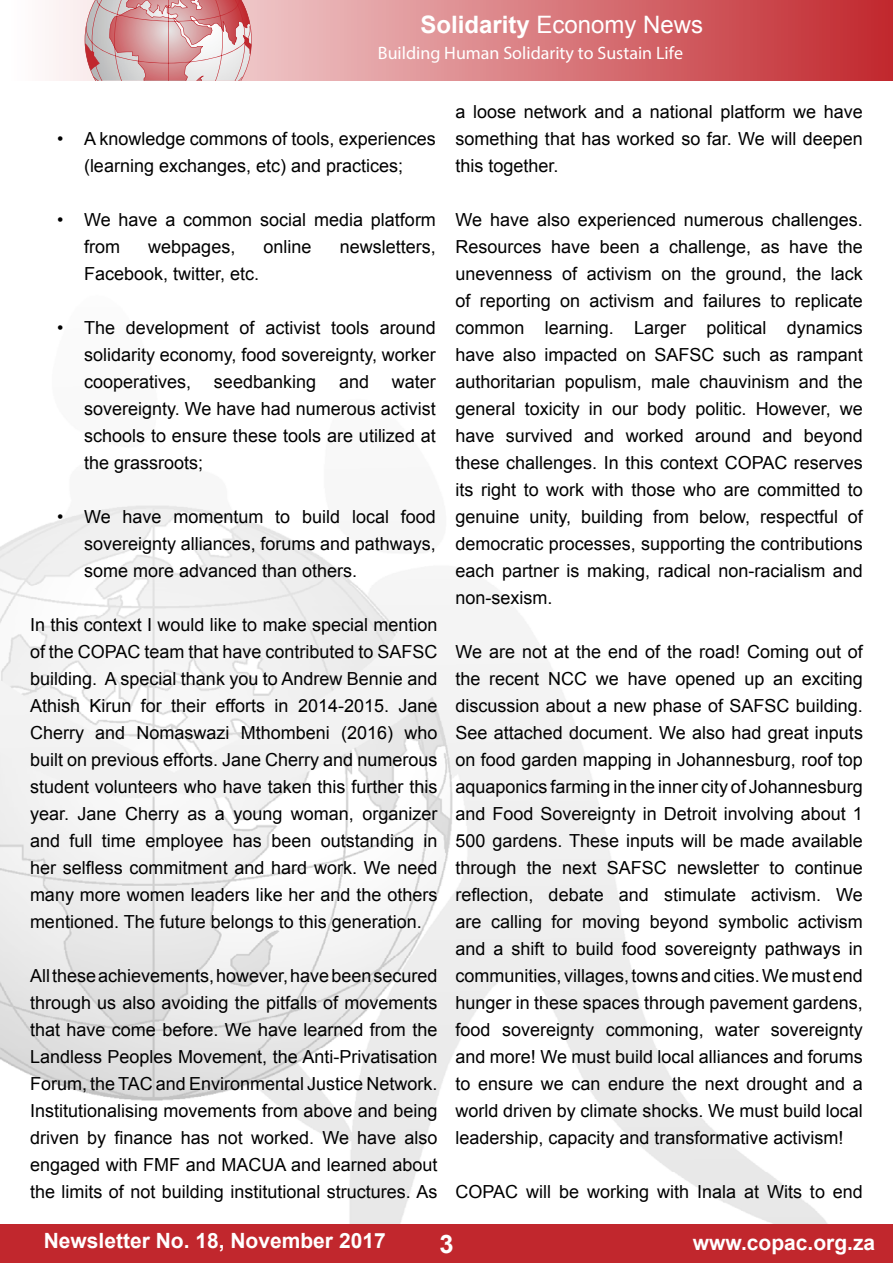
<style>
.page{position:relative;width:893px;height:1263px;background:#fff}
.page>*{position:absolute;margin:0;border:0;box-sizing:border-box;transform-origin:0 0}
.t1{font:700 25.5px "Arial";color:#fff}
.t2{font:24px "Arial";color:#fff}
.t3{font:700 21px "Arial";color:#fff}
.t4{font:18px/27px "Arial";color:#000;text-align:justify}
.t5{font:18px "Myriad Pro";color:#fff}
.s1{font-weight:700}
</style>
<div class="page">
<img style="left:0;top:505px;width:828px;height:719px">
<div style="left:0;top:1224px;width:893px;height:39px;background:#c1272d"></div>
<img style="left:53px;top:0;width:840px;height:81px">
<svg style="left:85px;top:0;width:167px;height:81px"></svg>
<h2 class="t2" style="left:420px;top:9px;width:284px"><span class="s1">Solidarity</span> Economy News</h2>
<p class="t5" style="left:378px;top:42px;width:307px">Building Human Solidarity to Sustain Life</p>
<p class="t4" style="left:57px;top:125px;width:380px;text-align:center">• A knowledge commons of tools, experiences (learning exchanges, etc) and practices;</p>
<p class="t4" style="left:84px;top:206px;width:353px;text-indent:-27px">• We have a common social media platform from</p>
<p class="t4" style="left:148px;top:233px;width:89px">webpages,</p>
<p class="t4" style="left:264px;top:233px;width:50px">online</p>
<p class="t4" style="left:340px;top:233px;width:98px">newsletters,</p>
<p class="t4" style="left:84px;top:260px;width:177px">Facebook, twitter, etc.</p>
<p class="t4" style="left:84px;top:314px;width:353px;text-indent:-27px">• The development of activist tools around solidarity economy, food sovereignty, worker cooperatives,</p>
<p class="t4" style="left:214px;top:368px;width:104px">seedbanking</p>
<p class="t4" style="left:339px;top:368px;width:32px">and</p>
<p class="t4" style="left:84px;top:368px;width:353px;text-indent:308px">water sovereignty. We have had numerous activist schools to ensure these tools are utilized at the grassroots;</p>
<p class="t4" style="left:84px;top:503px;width:353px;text-indent:-27px">• We have momentum to build local food sovereignty alliances, forums and pathways, some more advanced than others.</p>
<p class="t4" style="left:30px;top:611px;width:409px">In this context I would like to make special mention of the COPAC team that have contributed to SAFSC building. A special thank you to Andrew Bennie and Athish Kirun for their efforts in 2014-2015. Jane Cherry and Nomaswazi Mthombeni (2016) who built on previous efforts. Jane Cherry and numerous student volunteers who have taken this further this year. Jane Cherry as a young woman, organizer and full time employee has been outstanding in her selfless commitment and hard work. We need many more women leaders like her and the others mentioned. The future belongs to this generation.</p>
<p class="t4" style="left:30px;top:962px;width:409px">All these achievements, however, have been secured through us also avoiding the pitfalls of movements that have come before. We have learned from the Landless Peoples Movement, the Anti-Privatisation Forum, the TAC and Environmental Justice Network.<br>Institutionalising movements from above and being driven by finance has not worked. We have also engaged with FMF and MACUA and learned about the limits of not building institutional structures. As</p>
<p class="t4" style="left:455px;top:98px;width:409px">a loose network and a national platform we have something that has worked so far. We will deepen this together.</p>
<p class="t4" style="left:455px;top:206px;width:409px">We have also experienced numerous challenges.<br>Resources have been a challenge, as have the unevenness of activism on the ground, the lack of reporting on activism and failures to replicate common learning. Larger political dynamics have also impacted on SAFSC such as rampant authoritarian populism, male chauvinism and the general toxicity in our body politic. However, we have survived and worked around and beyond these challenges. In this context COPAC reserves its right to work with those who are committed to genuine unity, building from below, respectful of democratic processes, supporting the contributions each partner is making, radical non-racialism and non-sexism.</p>
<p class="t4" style="left:455px;top:638px;width:409px">We are not at the end of the road! Coming out of the recent NCC we have opened up an exciting discussion about a new phase of SAFSC building.<br>See attached document. We also had great inputs on food garden mapping in Johannesburg, roof top aquaponics farming in the inner city of Johannesburg and Food Sovereignty in Detroit involving about 1<br>500 gardens. These inputs will be made available through the next SAFSC newsletter to continue reflection, debate and stimulate activism. We are calling for moving beyond symbolic activism and a shift to build food sovereignty pathways in communities, villages, towns and cities. We must end hunger in these spaces through pavement gardens, food sovereignty commoning, water sovereignty and more! We must build local alliances and forums to ensure we can endure the next drought and a world driven by climate shocks. We must build local leadership, capacity and transformative activism!</p>
<p class="t4" style="left:455px;top:1178px;width:409px">COPAC will be working with Inala at Wits to end</p>
<p class="t3" style="left:44px;top:1227px;width:343px">Newsletter No. 18, November 2017</p>
<h1 class="t1" style="left:439px;top:1227px;width:16px">3</h1>
<p class="t3" style="left:693px;top:1229px;width:184px">www.copac.org.za</p>
</div>
